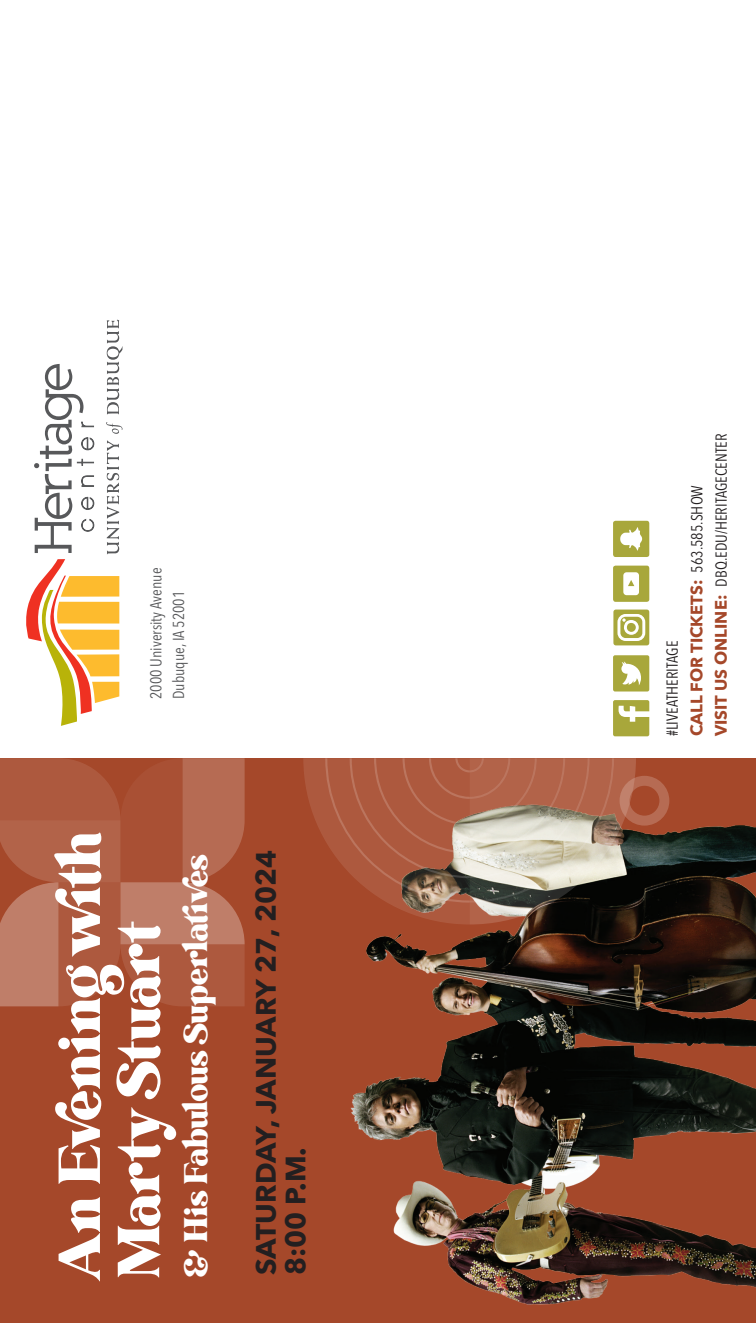
<style>
.page{position:relative;width:756px;height:1323px;background:#fff}
.page>*{position:absolute;margin:0;border:0;box-sizing:border-box;transform-origin:0 0}
.t1{font:59.15px/59.1px "Olive Village";color:#fff}
.t2{font:32.73px "Olive Village";letter-spacing:-.005em;color:#fff}
.t3{font:700 28px/29.8px "Avenir Next";color:#231f20}
.t4{font:700 16.62px "Avenir Next";color:#a5482a}
.t5{font:condensed 15.75px "Avenir Next LT Pro";color:#231f20}
.t6{font:condensed 15.75px "Avenir Next LT Pro";color:#57585a}
.s1{font-family:"Avenir Next LT Pro";font-weight:400;font-stretch:condensed;font-size:15.75px;color:#231f20}
.s2{font-family:"Avenir Next";font-weight:700;font-stretch:normal;font-size:16.62px;color:#a5482a}
</style>
<div class="page">
<div style="left:0;top:758px;width:756px;height:565px;background:#a5482a"></div>
<svg style="left:0;top:758px;width:245px;height:248px"></svg>
<svg style="left:613px;top:700px;width:36px;height:36px"></svg>
<svg style="left:613px;top:655px;width:36px;height:37px"></svg>
<svg style="left:613px;top:521px;width:36px;height:36px"></svg>
<svg style="left:613px;top:566px;width:36px;height:36px"></svg>
<svg style="left:613px;top:610px;width:36px;height:35px"></svg>
<svg style="left:26px;top:320px;width:97px;height:406px"></svg>
<img style="left:350px;top:798px;width:405px;height:507px">
<svg style="left:303px;top:758px;width:366px;height:167px"></svg>
<p class="t6" style="left:146px;top:699px;width:133px;rotate:-90deg">2000 University Avenue</p>
<p class="t6" style="left:169px;top:699px;width:110px;rotate:-90deg">Dubuque, IA 52001</p>
<p class="t1" style="left:52px;top:1278px;width:447px;rotate:-90deg">An Evening with<br>Marty Stuart</p>
<p class="t2" style="left:173px;top:1278px;width:425px;rotate:-90deg">&amp; His Fabulous Superlatives</p>
<p class="t3" style="left:251px;top:1275px;width:427px;rotate:-90deg">SATURDAY, JANUARY 27, 2024<br>8:00 P.M.</p>
<p class="t5" style="left:663px;top:736px;width:97px;rotate:-90deg">#LIVEATHERITAGE</p>
<p class="t4" style="left:682px;top:736px;width:253px;rotate:-90deg">CALL FOR TICKETS: <span class="s1">563.585.SHOW</span></p>
<p class="t5" style="left:712px;top:736px;width:304px;rotate:-90deg"><span class="s2">VISIT US ONLINE:</span> DBQ.EDU/HERITAGECENTER</p>
</div>
